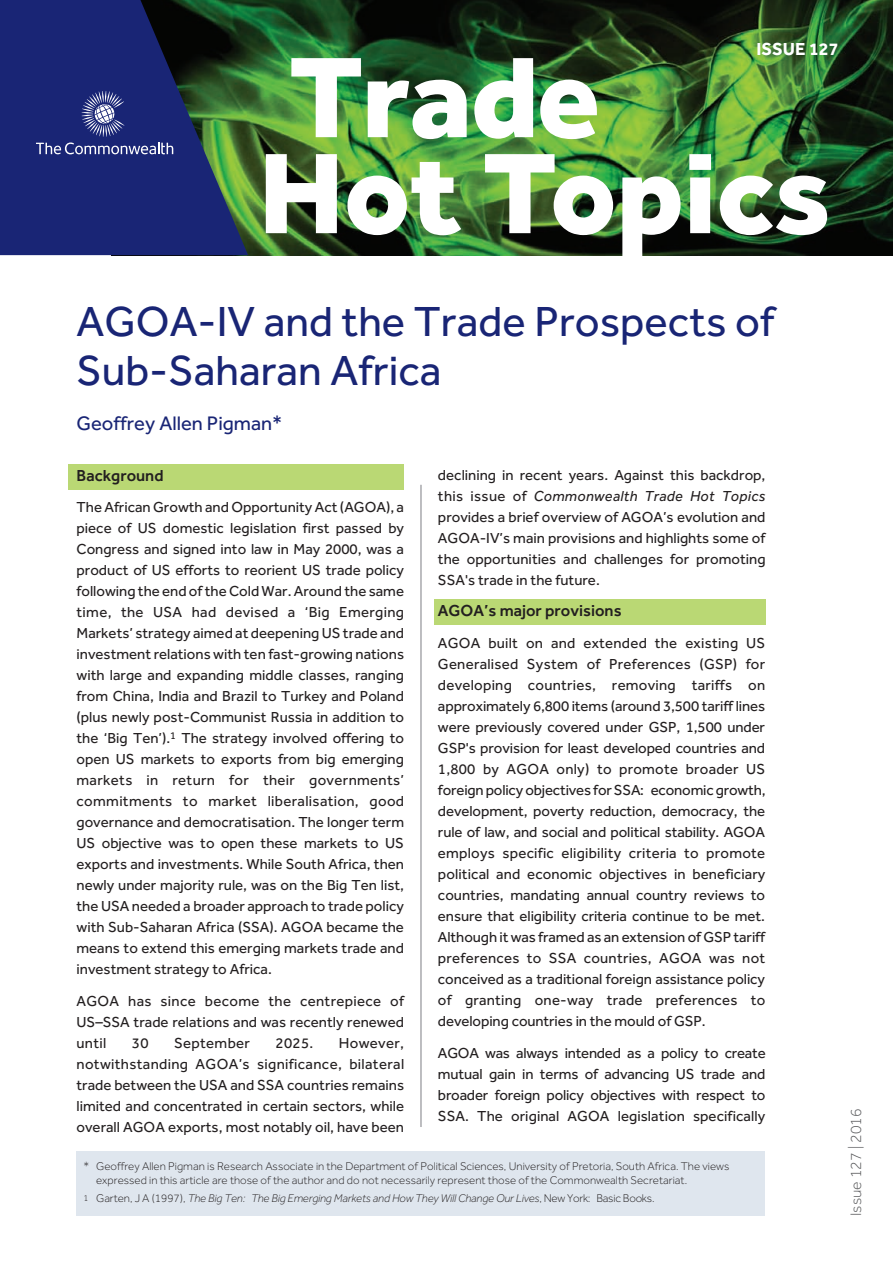
<style>
.page{position:relative;width:893px;height:1263px;background:#fff}
.page>*{position:absolute;margin:0;border:0;box-sizing:border-box;transform-origin:0 0}
.t1{font:800 118.5px/96px "Effra";color:#fff}
.t2{font:43.5px/49.5px "Effra";color:#192575}
.t3{font:20.25px "Effra";color:#192575}
.t4{font:700 18px "Effra";color:#fff}
.t5{font:500 16.5px "Effra";color:#231f20}
.t6{font:300 15.75px "Effra";color:#57585a}
.t7{font:15px/21px "Effra";color:#231f20;text-align:justify}
.t8{font:15px "Effra";letter-spacing:.02em;color:#231f20}
.t9{font:300 11.55px/14.2px "Effra";color:#231f20}
.t10{font:italic 300 11.55px "Effra";letter-spacing:-.01em;color:#231f20}
.s1{font-style:italic}
.s2{font-style:normal;font-size:9px}
.s3{font-style:normal}
</style>
<div class="page">
<div style="left:68px;top:464px;width:336px;height:26px;background:#bad874"></div>
<div style="left:434px;top:600px;width:331px;height:25px;background:#bad874"></div>
<img style="left:248px;top:0;width:645px;height:255px">
<svg style="left:0;top:0;width:248px;height:255px;background:#1d2f60"></svg>
<svg style="left:36px;top:91px;width:137px;height:63px;background:#333d84"></svg>
<hr style="left:420px;top:485px;width:2px;height:642px;background:#a8a9ad">
<div style="left:77px;top:1151px;width:688px;height:65px;background:#dfe6ee"></div>
<p class="t4" style="left:756px;top:38px;width:84px">ISSUE 127</p>
<h1 class="t1" style="left:259px;top:46px;width:575px">Trade<br>Hot Topics</h1>
<h2 class="t2" style="left:77px;top:296px;width:699px">AGOA-IV and the Trade Prospects of<br>Sub-Saharan Africa</h2>
<h3 class="t3" style="left:77px;top:412px;width:207px">Geoffrey Allen Pigman*</h3>
<p class="t5" style="left:77px;top:465px;width:89px">Background</p>
<p class="t7" style="left:77px;top:497px;width:329px">The African Growth and Opportunity Act (AGOA), a piece of US domestic legislation first passed by Congress and signed into law in May 2000, was a product of US efforts to reorient US trade policy following the end of the Cold War. Around the same time, the USA had devised a ‘Big Emerging Markets’ strategy aimed at deepening US trade and investment relations with ten fast-growing nations with large and expanding middle classes, ranging from China, India and Brazil to Turkey and Poland (plus newly post-Communist Russia in addition to the ‘Big Ten’).<sup>1</sup> The strategy involved offering to open US markets to exports from big emerging markets in return for their governments’ commitments to market liberalisation, good governance and democratisation. The longer term US objective was to open these markets to US exports and investments. While South Africa, then newly under majority rule, was on the Big Ten list, the USA needed a broader approach to trade policy with Sub-Saharan Africa (SSA). AGOA became the means to extend this emerging markets trade and investment strategy to Africa.</p>
<p class="t7" style="left:77px;top:990px;width:329px">AGOA has since become the centrepiece of US–SSA trade relations and was recently renewed until</p>
<p class="t7" style="left:132px;top:1032px;width:18px">30</p>
<p class="t8" style="left:174px;top:1034px;width:78px">September</p>
<p class="t7" style="left:276px;top:1032px;width:39px">2025.</p>
<p class="t7" style="left:77px;top:1032px;width:329px;text-indent:262px">However, notwithstanding AGOA’s significance, bilateral trade between the USA and SSA countries remains limited and concentrated in certain sectors, while overall AGOA exports, most notably oil, have been</p>
<p class="t7" style="left:438px;top:464px;width:329px">declining in recent years. Against this backdrop, this issue of <span class="s1">Commonwealth Trade Hot Topics </span>provides a brief overview of AGOA’s evolution and AGOA-IV’s main provisions and highlights some of the opportunities and challenges for promoting SSA's trade in the future.</p>
<p class="t5" style="left:438px;top:601px;width:185px">AGOA’s major provisions</p>
<p class="t7" style="left:438px;top:632px;width:329px">AGOA built on and extended the existing US Generalised System of Preferences (GSP) for developing countries, removing tariffs on approximately 6,800 items (around 3,500 tariff lines were previously covered under GSP, 1,500 under GSP's provision for least developed countries and 1,800 by AGOA only) to promote broader US foreign policy objectives for SSA: economic growth, development, poverty reduction, democracy, the rule of law, and social and political stability. AGOA employs specific eligibility criteria to promote political and economic objectives in beneficiary countries, mandating annual country reviews to ensure that eligibility criteria continue to be met.<br>Although it was framed as an extension of GSP tariff preferences to SSA countries, AGOA was not conceived as a traditional foreign assistance policy of granting one-way trade preferences to developing countries in the mould of GSP.</p>
<p class="t7" style="left:438px;top:1042px;width:329px">AGOA was always intended as a policy to create mutual gain in terms of advancing US trade and broader foreign policy objectives with respect to SSA. The original AGOA legislation specifically</p>
<p class="t9" style="left:96px;top:1158px;width:635px;text-indent:-13px">* Geoffrey Allen Pigman is Research Associate in the Department of Political Sciences, University of Pretoria, South Africa. The views expressed in this article are those of the author and do not necessarily represent those of the Commonwealth Secretariat.</p>
<p class="t10" style="left:83px;top:1192px;width:573px"><span class="s2">1</span> <span class="s3">Garten, J A (1997),</span> The Big Ten: The Big Emerging Markets and How They Will Change Our Lives<span class="s3">, New York: Basic Books.</span></p>
<p class="t6" style="left:847px;top:1216px;width:109px;rotate:-90deg">Issue 127 | 2016</p>
</div>
